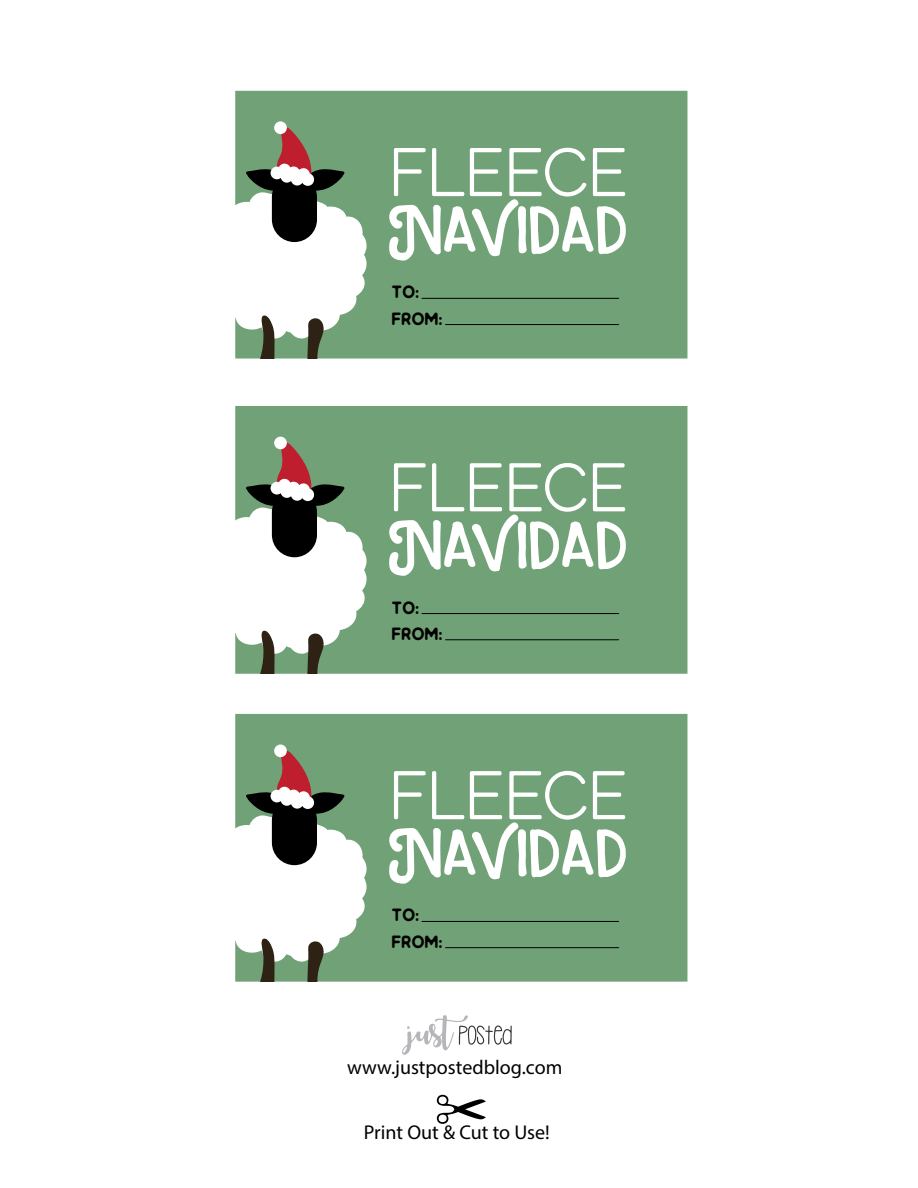
<style>
.page{position:relative;width:918px;height:1188px;background:#fff}
.page>*{position:absolute;margin:0;border:0;box-sizing:border-box;transform-origin:0 0}
.t1{font:81.6px "Roxers Typeface";color:#fff}
.t2{font:19.95px "Myriad Pro";color:#000}
.t3{font:17.85px/26.2px "Sphere Sans";letter-spacing:-.015em;color:#000;scale:.89 1}
</style>
<div class="page">
<div style="left:235px;top:91px;width:452px;height:268px;background:#71a176"></div>
<hr style="left:422px;top:298px;width:197px;height:1px;background:#000">
<hr style="left:446px;top:324px;width:173px;height:1px;background:#000">
<svg style="left:392px;top:146px;width:235px;height:52px"></svg>
<svg style="left:274px;top:121px;width:13px;height:13px"></svg>
<svg style="left:235px;top:125px;width:132px;height:234px"></svg>
<div style="left:235px;top:406px;width:452px;height:268px;background:#71a176"></div>
<hr style="left:422px;top:613px;width:197px;height:1px;background:#000">
<hr style="left:446px;top:639px;width:173px;height:1px;background:#000">
<svg style="left:392px;top:461px;width:235px;height:53px"></svg>
<svg style="left:274px;top:437px;width:13px;height:12px"></svg>
<svg style="left:235px;top:440px;width:132px;height:234px"></svg>
<div style="left:235px;top:714px;width:452px;height:268px;background:#71a176"></div>
<hr style="left:422px;top:921px;width:197px;height:1px;background:#000">
<hr style="left:446px;top:947px;width:173px;height:1px;background:#000">
<svg style="left:392px;top:769px;width:235px;height:53px"></svg>
<svg style="left:274px;top:745px;width:13px;height:12px"></svg>
<svg style="left:235px;top:748px;width:132px;height:234px"></svg>
<svg style="left:402px;top:1015px;width:110px;height:40px"></svg>
<svg style="left:437px;top:1095px;width:49px;height:29px"></svg>
<h1 class="t1" style="left:389px;top:180px;width:242px">Navidad</h1>
<p class="t3" style="left:391px;top:277px;width:59px">TO:<br>FROM:</p>
<h1 class="t1" style="left:389px;top:495px;width:242px">Navidad</h1>
<p class="t3" style="left:391px;top:592px;width:59px">TO:<br>FROM:</p>
<h1 class="t1" style="left:389px;top:803px;width:242px">Navidad</h1>
<p class="t3" style="left:391px;top:900px;width:59px">TO:<br>FROM:</p>
<p class="t2" style="left:347px;top:1055px;width:217px">www.justpostedblog.com</p>
<p class="t2" style="left:364px;top:1120px;width:188px">Print Out &amp; Cut to Use!</p>
</div>
